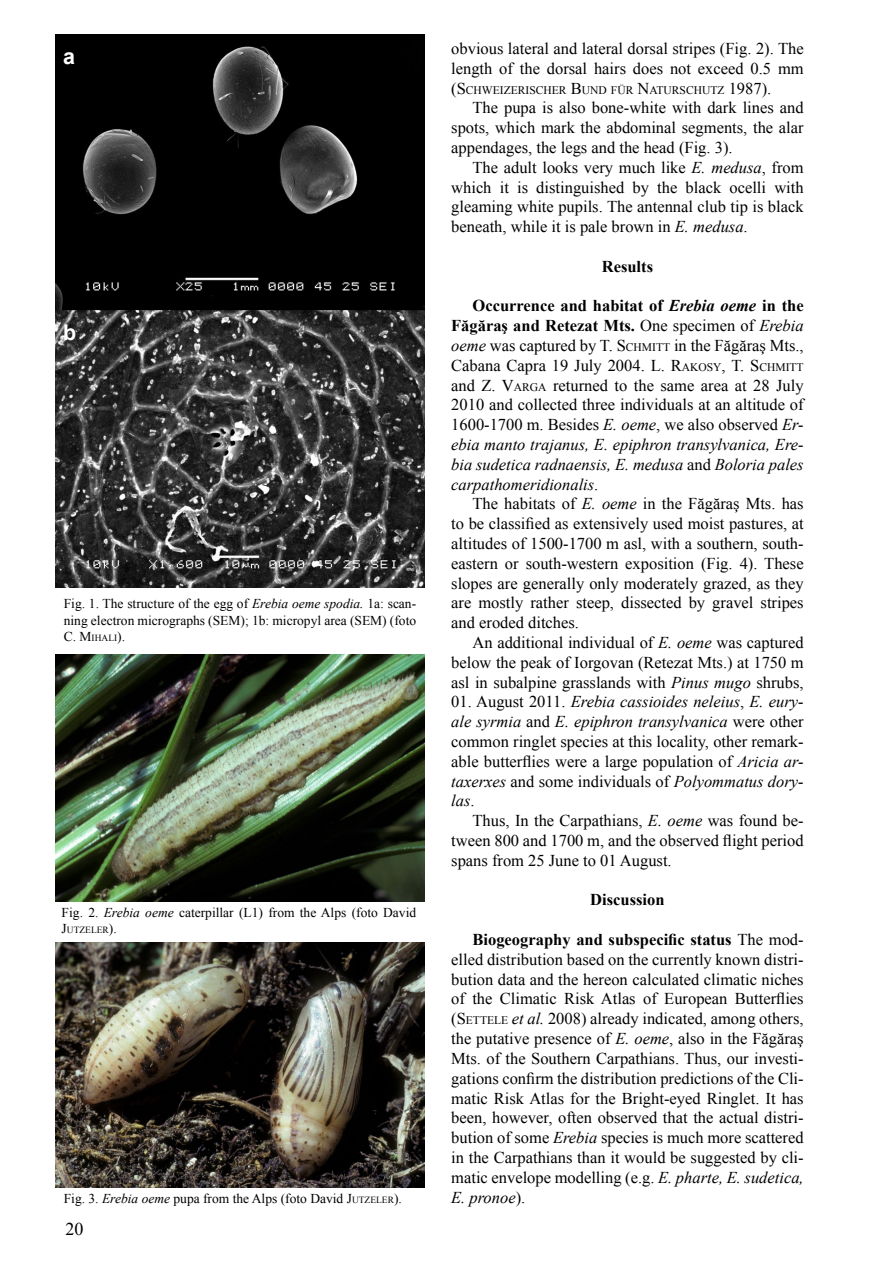
<style>
.page{position:relative;width:893px;height:1263px;background:#fff}
.page>*{position:absolute;margin:0;border:0;box-sizing:border-box;transform-origin:0 0}
.t1{font:700 21.45px "Arial";color:#fff}
.t2{font:18px "Times New Roman";color:#000}
.t3{font:16.5px/19.8px "Times New Roman";color:#000;text-align:justify}
.t4{font:700 16.5px "Times New Roman";color:#000}
.t5{font:13.5px/16.2px "Times New Roman";color:#000}
.t6{font:11.55px "Times New Roman";color:#000}
.t7{font:9.45px "Times New Roman";color:#000}
.s1{font-style:italic}
.s2{font-size:13.5px}
.s3{font-style:inherit}
.s4{font-size:9.45px}
.s5{font-size:16.5px}
.s6{font-weight:700}
.s7{font-weight:700;font-style:italic}
.s8{font-size:11.55px}
</style>
<div class="page">
<img style="left:55px;top:655px;width:370px;height:246px">
<img style="left:55px;top:942px;width:370px;height:245px">
<img style="left:55px;top:34px;width:369px;height:553px">
<p class="t1" style="left:63px;top:42px;width:13px">a</p>
<p class="t1" style="left:63px;top:318px;width:15px">b</p>
<p class="t5" style="left:64px;top:595px;width:354px">Fig. 1. The structure of the egg of <span class="s1">Erebia oeme spodia.</span> 1a: scan&shy;ning electron micrographs (SEM); 1b: micropyl area (SEM) (foto</p>
<p class="t7" style="left:64px;top:631px;width:63px"><span class="s2">C.</span> <span class="s2">M</span>IHALI<span class="s2">).</span></p>
<p class="t5" style="left:62px;top:904px;width:356px">Fig. 2. <span class="s1">Erebia oeme</span> caterpillar (L1) from the Alps (foto David</p>
<p class="t7" style="left:62px;top:924px;width:57px"><span class="s2">J</span>UTZELER<span class="s2">).</span></p>
<p class="t5" style="left:64px;top:1190px;width:340px">Fig. 3. <span class="s1">Erebia oeme</span> pupa from the Alps (foto David <span class="s3">J</span><span class="s4">UTZELER</span>).</p>
<p class="t2" style="left:65px;top:1217px;width:19px">20</p>
<p class="t3" style="left:451px;top:38px;width:354px">obvious lateral and lateral dorsal stripes (Fig. 2). The length of the dorsal hairs does not exceed 0.5 mm</p>
<p class="t6" style="left:451px;top:82px;width:322px"><span class="s5">(</span><span class="s5">S</span> CHWEIZERISCHER <span class="s5">B</span>UND FÜR <span class="s5">N</span>ATURSCHUTZ <span class="s5">1987).</span></p>
<p class="t3" style="left:451px;top:98px;width:354px;text-indent:21px">The pupa is also bone-white with dark lines and spots, which mark the abdominal segments, the alar appendages, the legs and the head (Fig. 3).</p>
<p class="t3" style="left:451px;top:157px;width:354px;text-indent:21px">The adult looks very much like <span class="s1">E. medusa</span>, from which it is distinguished by the black ocelli with gleaming white pupils. The antennal club tip is black beneath, while it is pale brown in <span class="s1">E. medusa</span>.</p>
<p class="t4" style="left:602px;top:255px;width:53px">Results</p>
<p class="t3" style="left:451px;top:296px;width:354px;text-indent:21px"><span class="s6">Occurrence and habitat of</span> <span class="s7">Erebia oeme</span> <span class="s6">in the Făgăraş and Retezat Mts.</span> One specimen of <span class="s1">Erebia oeme</span> was captured by T. <span class="s3">S</span> <span class="s8">CHMITT</span> in the Făgăraş Mts., Cabana Capra 19 July 2004. L. <span class="s3">R</span><span class="s8">AKOSY</span>, T. <span class="s3">S</span> <span class="s8">CHMITT </span>and Z. <span class="s3">V</span><span class="s8">ARGA</span> returned to the same area at 28 July 2010 and collected three individuals at an altitude of 1600-1700 m. Besides <span class="s1">E. oeme</span>, we also observed <span class="s1">Er&shy;ebia manto trajanus, E. epiphron transylvanica, Ere&shy;bia sudetica radnaensis, E. medusa</span> and <span class="s1">Boloria pales carpathomeridionalis</span>.</p>
<p class="t3" style="left:451px;top:494px;width:354px;text-indent:21px">The habitats of <span class="s1">E. oeme</span> in the Făgăraş Mts. has to be classified as extensively used moist pastures, at altitudes of 1500-1700 m asl, with a southern, south&shy;eastern or south-western exposition (Fig. 4). These slopes are generally only moderately grazed, as they are mostly rather steep, dissected by gravel stripes and eroded ditches.</p>
<p class="t3" style="left:451px;top:632px;width:354px;text-indent:21px">An additional individual of <span class="s1">E. oeme</span> was captured below the peak of Iorgovan (Retezat Mts.) at 1750 m asl in subalpine grasslands with <span class="s1">Pinus mugo</span> shrubs,</p>
<p class="t3" style="left:451px;top:692px;width:354px">01. August 2011. <span class="s1">Erebia cassioides neleius</span>, <span class="s1">E. eury&shy;ale syrmia</span> and <span class="s1">E. epiphron transylvanica</span> were other common ringlet species at this locality, other remark&shy;able butterflies were a large population of <span class="s1">Aricia ar&shy;taxerxes</span> and some individuals of <span class="s1">Polyommatus dory&shy;las</span>.</p>
<p class="t3" style="left:451px;top:810px;width:354px;text-indent:21px">Thus, In the Carpathians, <span class="s1">E. oeme</span> was found be&shy;tween 800 and 1700 m, and the observed flight period spans from 25 June to 01 August.</p>
<p class="t4" style="left:590px;top:888px;width:76px">Discussion</p>
<p class="t3" style="left:451px;top:929px;width:354px;text-indent:21px"><span class="s6">Biogeography and subspecific status</span> The mod&shy;elled distribution based on the currently known distri&shy;bution data and the hereon calculated climatic niches of the Climatic Risk Atlas of European Butterflies (<span class="s3">S</span> <span class="s8">ETTELE</span> <span class="s1">et al.</span> 2008) already indicated, among others, the putative presence of <span class="s1">E. oeme</span>, also in the Făgăraş Mts. of the Southern Carpathians. Thus, our investi&shy;gations confirm the distribution predictions of the Cli&shy;matic Risk Atlas for the Bright-eyed Ringlet. It has been, however, often observed that the actual distri&shy;bution of some <span class="s1">Erebia</span> species is much more scattered in the Carpathians than it would be suggested by cli&shy;matic envelope modelling (e.g. <span class="s1">E. pharte, E. sudetica, E. pronoe</span>).</p>
</div>
